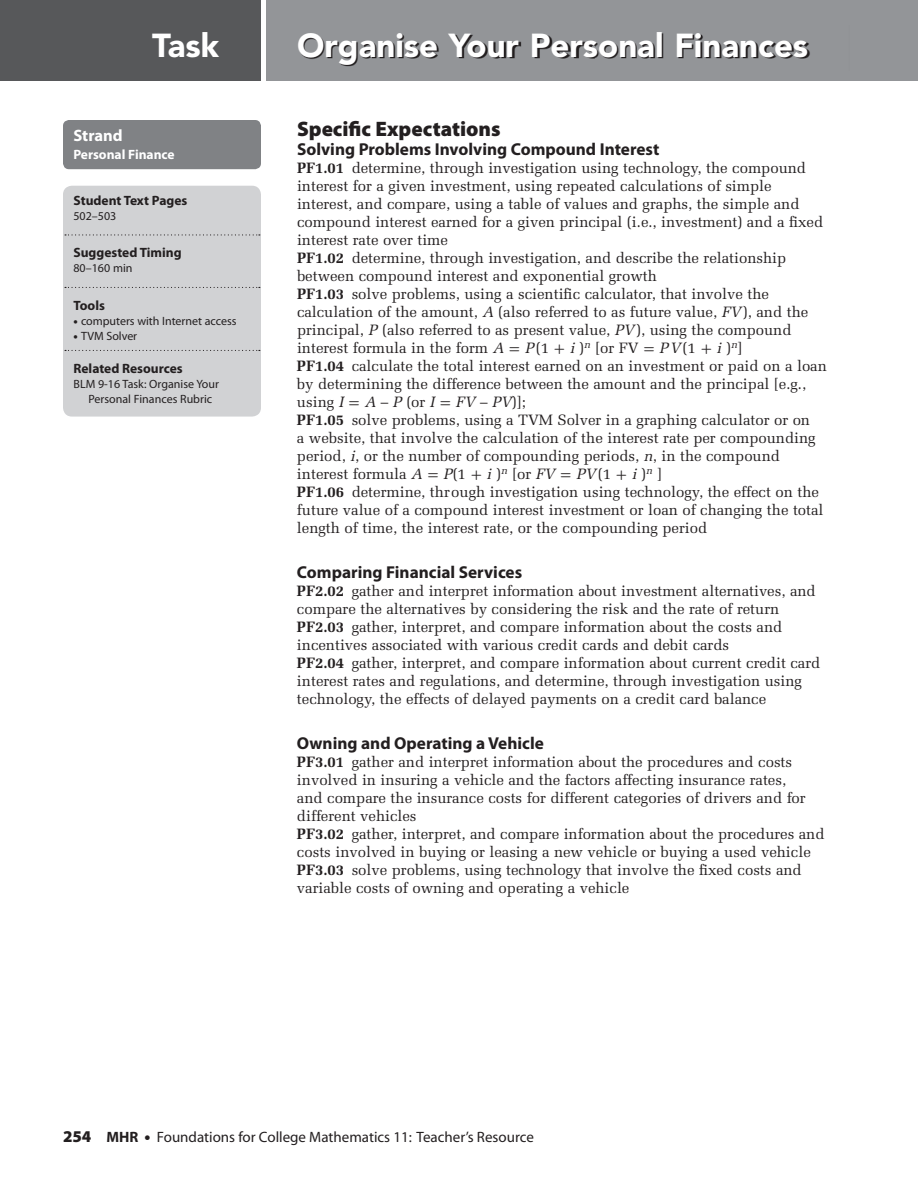
<style>
.page{position:relative;width:918px;height:1188px;background:#fff}
.page>*{position:absolute;margin:0;border:0;box-sizing:border-box;transform-origin:0 0}
.t1{font:900 33px "Avenir";color:#fff}
.t2{font:900 21px "Myriad Pro";color:#231f20}
.t3{font:700 17.25px "Myriad Pro";color:#231f20}
.t4{font:700 16.5px "Myriad Pro";color:#fff}
.t5{font:15px/18px "Melior";letter-spacing:-.005em;color:#231f20}
.t6{font:15px "Myriad";color:#231f20}
.t7{font:700 13.5px "Myriad Pro";color:#231f20}
.t8{font:700 13.5px "Myriad Pro";letter-spacing:-.005em;color:#fff}
.t9{font:12px/15px "Myriad Pro";color:#231f20}
.s1{font-weight:900}
.s2{font-weight:700}
.s3{font-style:italic}
.s4{font-family:"Uni Math"}
.s5{font-family:"Myriad Pro";font-weight:900;font-size:16.5px}
</style>
<div class="page">
<div style="left:0;top:0;width:918px;height:81px;background:#939598"></div>
<img style="left:299px;top:33px;width:511px;height:34px">
<div style="left:0;top:0;width:262px;height:81px;background:#57585a"></div>
<div style="left:261px;top:0;width:5px;height:81px;background:#fff"></div>
<div style="left:63px;top:120px;width:198px;height:49px;background:#808285;border-radius:6px"></div>
<div style="left:63px;top:186px;width:198px;height:231px;background:#d1d2d4;border-radius:9px"></div>
<svg style="left:65px;top:234px;width:195px;height:2px"></svg>
<svg style="left:65px;top:287px;width:195px;height:1px"></svg>
<svg style="left:65px;top:350px;width:195px;height:1px"></svg>
<h1 class="t1" style="left:152px;top:25px;width:68px">Task</h1>
<h1 class="t1" style="left:297px;top:25px;width:513px">Organise Your Personal Finances</h1>
<p class="t4" style="left:74px;top:125px;width:51px">Strand</p>
<p class="t8" style="left:74px;top:146px;width:103px">Personal Finance</p>
<p class="t7" style="left:74px;top:191px;width:115px">Student Text Pages</p>
<p class="t9" style="left:74px;top:208px;width:44px">502–503</p>
<p class="t7" style="left:74px;top:244px;width:110px">Suggested Timing</p>
<p class="t9" style="left:74px;top:261px;width:61px">80–160 min</p>
<p class="t7" style="left:74px;top:296px;width:33px">Tools</p>
<p class="t9" style="left:74px;top:313px;width:165px"><span class="s1">•</span> computers with Internet access</p>
<p class="t9" style="left:74px;top:328px;width:65px"><span class="s1">•</span> TVM Solver</p>
<p class="t7" style="left:74px;top:359px;width:111px">Related Resources</p>
<p class="t9" style="left:88px;top:376px;width:132px;text-indent:-15px">BLM 9-16 Task: Organise Your<br>Personal Finances Rubric</p>
<h2 class="t2" style="left:297px;top:115px;width:205px">Specific Expectations</h2>
<p class="t3" style="left:297px;top:138px;width:364px">Solving Problems Involving Compound Interest</p>
<p class="t5" style="left:297px;top:159px;width:531px"><span class="s2">PF1.01</span> determine, through investigation using technology, the compound interest for a given investment, using repeated calculations of simple interest, and compare, using a table of values and graphs, the simple and compound interest earned for a given principal (i.e., investment) and a fixed interest rate over time<br><span class="s2">PF1.02</span> determine, through investigation, and describe the relationship between compound interest and exponential growth<br><span class="s2">PF1.03</span> solve problems, using a scientific calculator, that involve the calculation of the amount, <span class="s3">A</span> (also referred to as future value, <span class="s3">FV</span>), and the principal, <span class="s3">P</span> (also referred to as present value, <span class="s3">PV</span>), using the compound interest formula in the form <span class="s3">A</span> <span class="s4">=</span> <span class="s3">P</span>(1 <span class="s4">+</span> <span class="s3">i</span> )<sup>n</sup> [or FV <span class="s4">=</span> <span class="s3">PV</span>(1 <span class="s4">+</span> <span class="s3">i</span> )<sup>n</sup>]<br><span class="s2">PF1.04</span> calculate the total interest earned on an investment or paid on a loan by determining the difference between the amount and the principal [e.g., using <span class="s3">I</span> <span class="s4">=</span> <span class="s3">A</span> <span class="s4">–</span> <span class="s3">P</span> (or <span class="s3">I</span> <span class="s4">=</span> <span class="s3">FV</span> <span class="s4">–</span> <span class="s3">PV</span>)];<br><span class="s2">PF1.05</span> solve problems, using a TVM Solver in a graphing calculator or on<br>a website, that involve the calculation of the interest rate per compounding period, <span class="s3">i</span>, or the number of compounding periods, <span class="s3">n</span>, in the compound interest formula <span class="s3">A</span> <span class="s4">=</span> <span class="s3">P</span>(1 <span class="s4">+</span> <span class="s3">i</span> )<sup>n</sup> [or <span class="s3">FV</span> <span class="s4">=</span> <span class="s3">PV</span>(1 <span class="s4">+</span> <span class="s3">i</span> )<sup>n</sup> ]<br><span class="s2">PF1.06</span> determine, through investigation using technology, the effect on the future value of a compound interest investment or loan of changing the total length of time, the interest rate, or the compounding period</p>
<p class="t3" style="left:297px;top:561px;width:227px">Comparing Financial Services</p>
<p class="t5" style="left:297px;top:582px;width:525px"><span class="s2">PF2.02</span> gather and interpret information about investment alternatives, and compare the alternatives by considering the risk and the rate of return <span class="s2">PF2.03</span> gather, interpret, and compare information about the costs and incentives associated with various credit cards and debit cards<br><span class="s2">PF2.04</span> gather, interpret, and compare information about current credit card interest rates and regulations, and determine, through investigation using technology, the effects of delayed payments on a credit card balance</p>
<p class="t3" style="left:297px;top:732px;width:248px">Owning and Operating a Vehicle</p>
<p class="t5" style="left:297px;top:753px;width:529px"><span class="s2">PF3.01</span> gather and interpret information about the procedures and costs involved in insuring a vehicle and the factors affecting insurance rates,<br>and compare the insurance costs for different categories of drivers and for different vehicles<br><span class="s2">PF3.02</span> gather, interpret, and compare information about the procedures and costs involved in buying or leasing a new vehicle or buying a used vehicle <span class="s2">PF3.03</span> solve problems, using technology that involve the fixed costs and variable costs of owning and operating a vehicle</p>
<p class="t6" style="left:63px;top:1129px;width:472px"><span class="s5">254</span> <span class="s2">MHR</span> <span class="s5">•</span> Foundations for College Mathematics 11: Teacher’s Resource</p>
</div>
